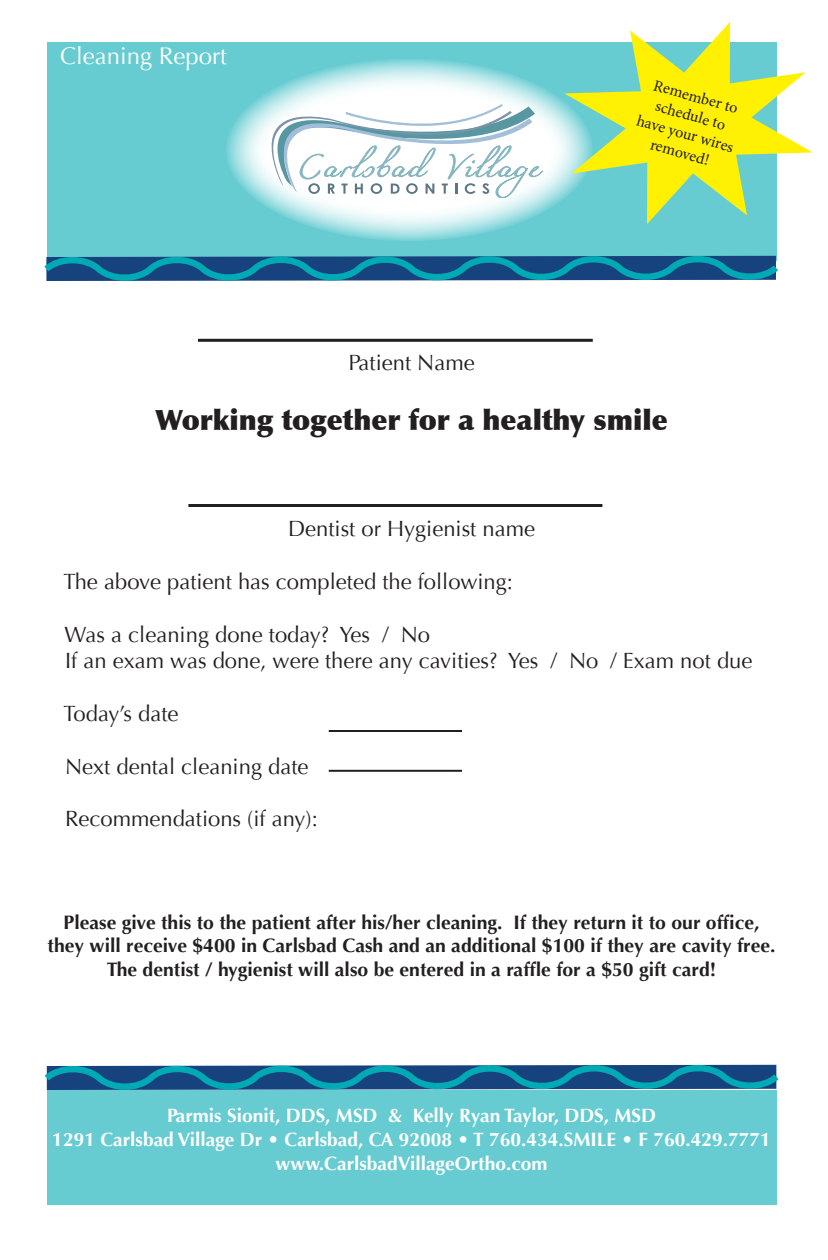
<style>
.page{position:relative;width:828px;height:1260px;background:#fff}
.page>*{position:absolute;margin:0;border:0;box-sizing:border-box;transform-origin:0 0}
.t1{font:900 28px "Optima";color:#231f20}
.t2{font:24px "Optima";color:#fff}
.t3{font:22px "Optima";color:#231f20}
.t4{font:700 19.4px "Optima";color:#231f20}
.t5{font:700 19.2px "Optima";color:#fff}
.t6{font:16px/19.2px "Minion Pro";color:#231f20;text-align:center}
</style>
<div class="page">
<div style="left:47px;top:42px;width:729px;height:218px;background:#66ccd2"></div>
<div style="left:47px;top:1090px;width:729px;height:114px;background:#66ccd2"></div>
<svg style="left:227px;top:59px;width:365px;height:181px;background:#bee9eb"></svg>
<div style="left:259px;top:93px;width:294px;height:117px;background:#fff;opacity:.75"></div>
<svg style="left:272px;top:104px;width:271px;height:94px;background:#dee9ed"></svg>
<svg style="left:44px;top:1064px;width:735px;height:38px"></svg>
<svg style="left:44px;top:244px;width:734px;height:37px"></svg>
<hr style="left:198px;top:339px;width:395px;height:3px;background:#231f20">
<hr style="left:188px;top:504px;width:414px;height:3px;background:#231f20">
<hr style="left:329px;top:730px;width:133px;height:2px;background:#231f20">
<hr style="left:329px;top:770px;width:133px;height:2px;background:#231f20">
<svg style="left:564px;top:22px;width:249px;height:202px"></svg>
<p class="t2" style="left:60px;top:42px;width:168px">Cleaning Report</p>
<p class="t6" style="left:657px;top:75px;width:89px;rotate:16deg">Remember to</p>
<p class="t6" style="left:658px;top:96px;width:74px;rotate:16deg">schedule to</p>
<p class="t6" style="left:640px;top:111px;width:101px;rotate:16deg">have your wires removed!</p>
<p class="t3" style="left:348px;top:350px;width:128px">Patient Name</p>
<p class="t1" style="left:155px;top:404px;width:514px">Working together for a healthy smile</p>
<p class="t3" style="left:288px;top:516px;width:248px">Dentist or Hygienist name</p>
<p class="t3" style="left:64px;top:569px;width:451px">The above patient has completed the following:</p>
<p class="t3" style="left:64px;top:621px;width:367px">Was a cleaning done today? Yes / No</p>
<p class="t3" style="left:65px;top:648px;width:689px">If an exam was done, were there any cavities? Yes / No / Exam not due</p>
<p class="t3" style="left:64px;top:701px;width:116px">Today’s date</p>
<p class="t3" style="left:65px;top:753px;width:245px">Next dental cleaning date</p>
<p class="t3" style="left:65px;top:806px;width:254px">Recommendations (if any):</p>
<p class="t4" style="left:64px;top:911px;width:697px">Please give this to the patient after his/her cleaning. If they return it to our office,</p>
<p class="t4" style="left:48px;top:934px;width:730px">they will receive $400 in Carlsbad Cash and an additional $100 if they are cavity free.</p>
<p class="t4" style="left:107px;top:958px;width:611px">The dentist / hygienist will also be entered in a raffle for a $50 gift card!</p>
<p class="t5" style="left:167px;top:1104px;width:491px">Parmis Sionit, DDS, MSD &amp; Kelly Ryan Taylor, DDS, MSD</p>
<p class="t5" style="left:52px;top:1128px;width:720px">1291 Carlsbad Village Dr • Carlsbad, CA 92008 • T 760.434.SMILE • F 760.429.7771</p>
<p class="t5" style="left:276px;top:1152px;width:274px">www.CarlsbadVillageOrtho.com</p>
</div>
